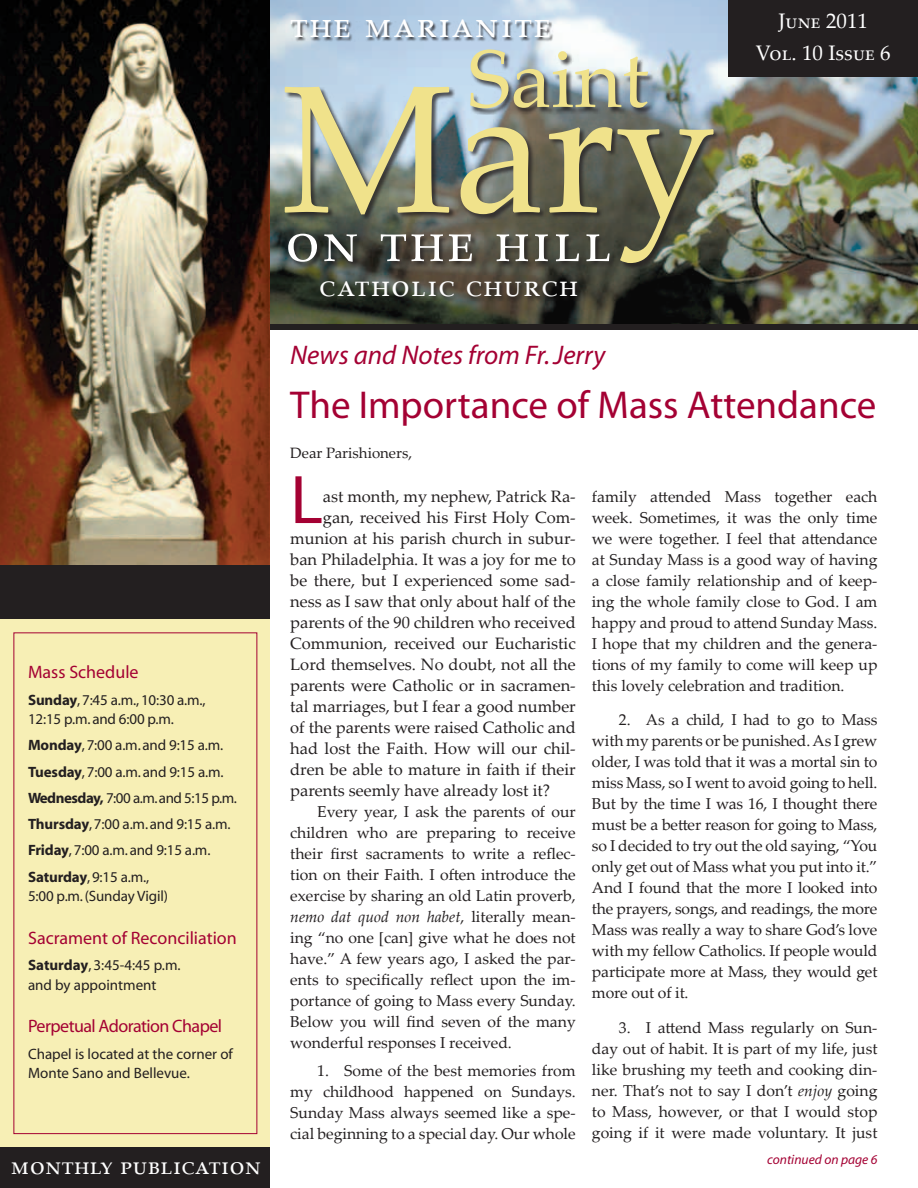
<style>
.page{position:relative;width:918px;height:1188px;background:#fff}
.page>*{position:absolute;margin:0;border:0;box-sizing:border-box;transform-origin:0 0}
.t1{font:181.8px "Palatino Linotype";color:#f0e28b}
.t2{font:81.45px "Palatino Linotype";color:#f0e28b}
.Single_Drop{font:69.3px "Myriad";color:#a40133}
.t3{font:58.5px "Palatino Linotype";color:#fff}
.Article_Title{font:39px "Myriad";color:#a40133}
.t4{font:37.5px "Palatino Linotype";color:#fff}
.t5{font:31.5px "Palatino Linotype";color:#fff}
.t6{font:italic 27px "Myriad";color:#a40133}
.t7{font:25.5px "Palatino Linotype";color:#fff}
.t8{font:21px "Palatino Linotype";color:#fff}
.t9{font:18px "Myriad";color:#a40133}
.t10{font:18px "Myriad";letter-spacing:-.03em;color:#a40133}
.Single_Drop-2{font:16.5px "Palatino Linotype";color:#231f20}
.body{font:15.75px/21px "Palatino Linotype";color:#231f20;text-align:justify}
.t11{font:15px/19.5px "Myriad";letter-spacing:-.005em;color:#231f20}
.t12{font:15px "Palatino Linotype";color:#231f20}
.continued{font:italic 13.5px "Myriad";color:#a40133}
.s1{font-weight:700}
.s2{font-style:italic}
</style>
<div class="page">
<img style="left:270px;top:0;width:648px;height:324px">
<div style="left:0;top:573px;width:270px;height:615px;background:#f7efb5"></div>
<img style="left:0;top:0;width:270px;height:566px">
<div style="left:0;top:566px;width:270px;height:54px;background:#231f20"></div>
<div style="left:0;top:1148px;width:270px;height:40px;background:#231f20"></div>
<div style="left:729px;top:0;width:189px;height:77px;background:#231f20"></div>
<div style="left:270px;top:324px;width:648px;height:6px;background:#231f20"></div>
<div style="left:285px;top:87px;width:435px;height:183px;background:#231f20;opacity:.75"></div>
<div style="left:470px;top:49px;width:185px;height:66px;background:#231f20;opacity:.75"></div>
<div style="left:288px;top:233px;width:328px;height:36px;background:#231f20;opacity:.75"></div>
<div style="left:319px;top:281px;width:264px;height:21px;background:#231f20;opacity:.75"></div>
<div style="left:292px;top:21px;width:262px;height:21px;background:#231f20;opacity:.75"></div>
<p class="t9" style="left:28px;top:663px;width:112px">Mass Schedule</p>
<p class="t11" style="left:28px;top:691px;width:179px"><span class="s1">Sunday</span>, 7:45 a.m., 10:30 a.m.,<br>12:15 p.m. and 6:00 p.m.</p>
<p class="t11" style="left:28px;top:736px;width:197px"><span class="s1">Monday</span>, 7:00 a.m. and 9:15 a.m.</p>
<p class="t11" style="left:28px;top:763px;width:197px"><span class="s1">Tuesday</span>, 7:00 a.m. and 9:15 a.m.</p>
<p class="t11" style="left:28px;top:789px;width:210px"><span class="s1">Wednesday,</span> 7:00 a.m. and 5:15 p.m.</p>
<p class="t11" style="left:28px;top:815px;width:204px"><span class="s1">Thursday</span>, 7:00 a.m. and 9:15 a.m.</p>
<p class="t11" style="left:28px;top:841px;width:184px"><span class="s1">Friday</span>, 7:00 a.m. and 9:15 a.m.</p>
<p class="t11" style="left:28px;top:868px;width:142px"><span class="s1">Saturday</span>, 9:15 a.m.,<br>5:00 p.m. (Sunday Vigil)</p>
<p class="t9" style="left:28px;top:929px;width:210px">Sacrament of Reconciliation</p>
<p class="t11" style="left:28px;top:956px;width:154px"><span class="s1">Saturday</span>, 3:45-4:45 p.m. and by appointment</p>
<p class="t10" style="left:28px;top:1017px;width:196px">Perpetual Adoration Chapel</p>
<p class="t11" style="left:28px;top:1045px;width:206px">Chapel is located at the corner of<br>Monte Sano and Bellevue.</p>
<p class="t7" style="left:11px;top:1147px;width:252px">monthly publication</p>
<p class="t4" style="left:290px;top:-2px;width:263px">the marianite</p>
<p class="t2" style="left:468px;top:21px;width:183px">Saint</p>
<p class="t1" style="left:281px;top:21px;width:437px">Mary</p>
<p class="t3" style="left:286px;top:200px;width:327px">on the hill</p>
<p class="t5" style="left:320px;top:263px;width:260px">catholic church</p>
<p class="t6" style="left:290px;top:341px;width:317px">News and Notes from Fr. Jerry</p>
<p class="t8" style="left:779px;top:6px;width:91px">June 2011</p>
<p class="t8" style="left:756px;top:38px;width:136px">Vol. 10 Issue 6</p>
<p class="Article_Title" style="left:290px;top:385px;width:588px">The Importance of Mass Attendance</p>
<p class="t12" style="left:290px;top:442px;width:123px">Dear Parishioners,</p>
<p class="Single_Drop" style="left:290px;top:465px;width:34px">L</p>
<p class="Single_Drop-2" style="left:323px;top:485px;width:254px">ast month, my nephew, Patrick Ra-</p>
<p class="Single_Drop-2" style="left:323px;top:506px;width:254px">gan, received his First Holy Com-</p>
<p class="Single_Drop-2" style="left:290px;top:527px;width:287px">munion at his parish church in subur-</p>
<p class="Single_Drop-2" style="left:290px;top:548px;width:287px">ban Philadelphia. It was a joy for me to</p>
<p class="Single_Drop-2" style="left:290px;top:569px;width:287px">be there, but I experienced some sad-</p>
<p class="Single_Drop-2" style="left:290px;top:590px;width:287px">ness as I saw that only about half of the</p>
<p class="Single_Drop-2" style="left:290px;top:611px;width:287px">parents of the 90 children who received</p>
<p class="Single_Drop-2" style="left:290px;top:632px;width:287px">Communion, received our Eucharistic</p>
<p class="Single_Drop-2" style="left:290px;top:653px;width:287px">Lord themselves. No doubt, not all the</p>
<p class="Single_Drop-2" style="left:290px;top:674px;width:287px">parents were Catholic or in sacramen-</p>
<p class="Single_Drop-2" style="left:290px;top:695px;width:287px">tal marriages, but I fear a good number</p>
<p class="Single_Drop-2" style="left:290px;top:716px;width:287px">of the parents were raised Catholic and</p>
<p class="Single_Drop-2" style="left:290px;top:737px;width:287px">had lost the Faith. How will our chil-</p>
<p class="Single_Drop-2" style="left:290px;top:758px;width:287px">dren be able to mature in faith if their</p>
<p class="Single_Drop-2" style="left:290px;top:779px;width:262px">parents seemly have already lost it?</p>
<p class="body" style="left:290px;top:801px;width:287px;text-indent:27px">Every year, I ask the parents of our children who are preparing to receive their first sacraments to write a reflec&shy;tion on their Faith. I often introduce the exercise by sharing an old Latin proverb, <span class="s2">nemo dat quod non habet</span>, literally mean&shy;ing “no one [can] give what he does not have.” A few years ago, I asked the par&shy;ents to specifically reflect upon the im&shy;portance of going to Mass every Sunday.<br>Below you will find seven of the many wonderful responses I received.</p>
<p class="body" style="left:290px;top:1059px;width:287px;text-indent:27px">1. Some of the best memories from my childhood happened on Sundays.<br>Sunday Mass always seemed like a spe&shy;cial beginning to a special day. Our whole</p>
<p class="body" style="left:592px;top:485px;width:287px">family attended Mass together each week. Sometimes, it was the only time we were together. I feel that attendance at Sunday Mass is a good way of having a close family relationship and of keep&shy;ing the whole family close to God. I am happy and proud to attend Sunday Mass.<br>I hope that my children and the genera&shy;tions of my family to come will keep up this lovely celebration and tradition.</p>
<p class="body" style="left:592px;top:709px;width:287px;text-indent:27px">2. As a child, I had to go to Mass with my parents or be punished. As I grew older, I was told that it was a mortal sin to miss Mass, so I went to avoid going to hell.<br>But by the time I was 16, I thought there must be a better reason for going to Mass, so I decided to try out the old saying, “You only get out of Mass what you put into it.” And I found that the more I looked into the prayers, songs, and readings, the more Mass was really a way to share God’s love with my fellow Catholics. If people would participate more at Mass, they would get more out of it.</p>
<p class="body" style="left:592px;top:1016px;width:287px;text-indent:27px">3. I attend Mass regularly on Sun&shy;day out of habit. It is part of my life, just like brushing my teeth and cooking din&shy;ner. That’s not to say I don’t <span class="s2">enjoy</span> going to Mass, however, or that I would stop going if it were made voluntary. It just</p>
<p class="continued" style="left:767px;top:1153px;width:112px">continued on page 6</p>
</div>
